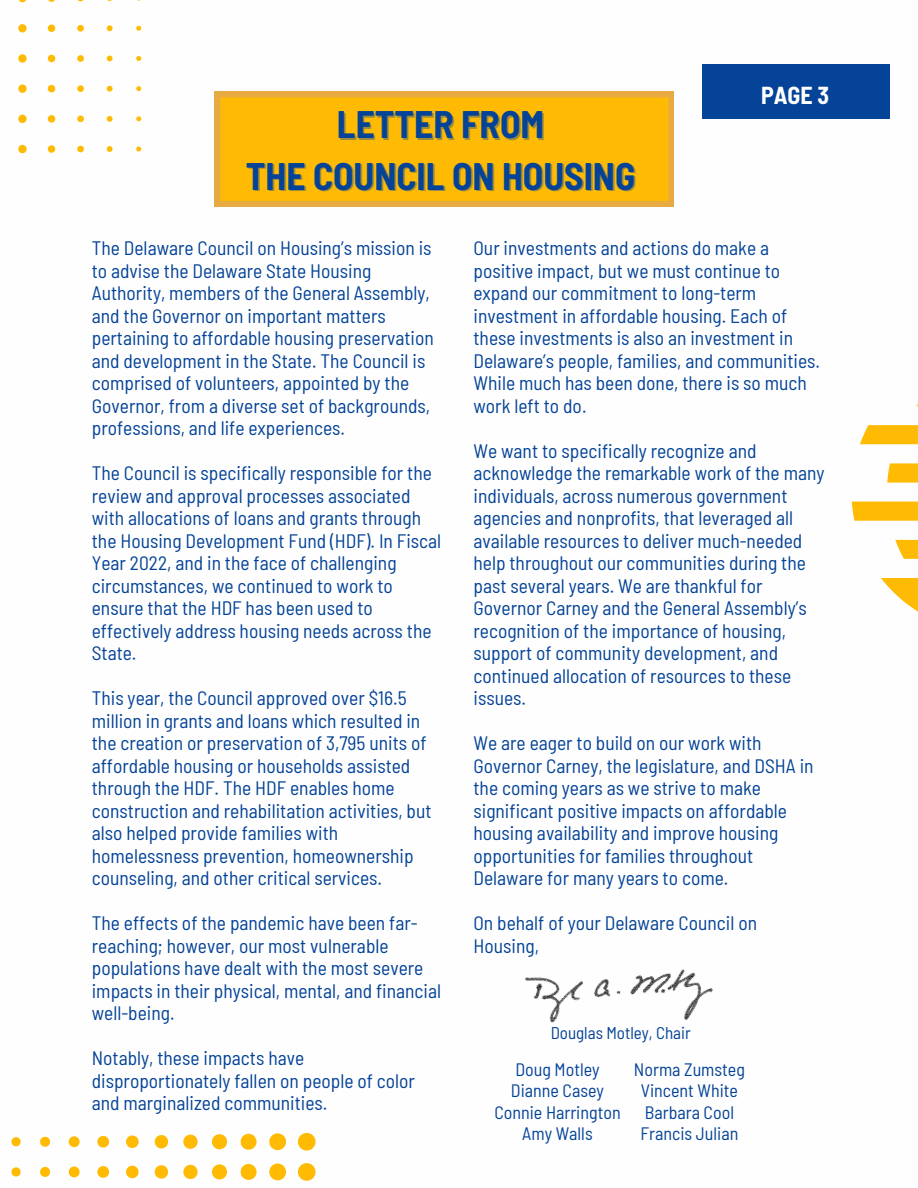
<style>
.page{position:relative;width:918px;height:1188px;background:#fff}
.page>*{position:absolute;margin:0;border:0;box-sizing:border-box;transform-origin:0 0}
.t1{font:700 semi-condensed 37.5px "Barlow";color:#044397}
.t2{font:700 semi-condensed 24px "Barlow";color:#fff}
.t3{font:semi-condensed 19.5px/22.5px "Barlow";color:#044397}
.t4{font:semi-condensed 18px/21.3px "Barlow";color:#044397;text-align:center}
.t5{font:semi-condensed 17.1px "Barlow";color:#044397}
</style>
<div class="page">
<div style="left:702px;top:64px;width:187px;height:55px;background:#044397"></div>
<svg style="left:881px;top:578px;width:37px;height:34px"></svg>
<svg style="left:895px;top:540px;width:23px;height:19px"></svg>
<svg style="left:852px;top:502px;width:66px;height:19px"></svg>
<svg style="left:887px;top:463px;width:31px;height:20px"></svg>
<svg style="left:860px;top:425px;width:58px;height:19px"></svg>
<svg style="left:298px;top:1133px;width:18px;height:18px"></svg>
<svg style="left:269px;top:1133px;width:17px;height:17px"></svg>
<svg style="left:241px;top:1134px;width:16px;height:16px"></svg>
<svg style="left:212px;top:1134px;width:15px;height:15px"></svg>
<svg style="left:183px;top:1135px;width:15px;height:14px"></svg>
<svg style="left:155px;top:1135px;width:13px;height:13px"></svg>
<svg style="left:126px;top:1135px;width:13px;height:13px"></svg>
<svg style="left:97px;top:1136px;width:12px;height:12px"></svg>
<svg style="left:69px;top:1136px;width:11px;height:11px"></svg>
<svg style="left:40px;top:1137px;width:10px;height:10px"></svg>
<svg style="left:11px;top:1137px;width:10px;height:9px"></svg>
<svg style="left:298px;top:1163px;width:18px;height:18px"></svg>
<svg style="left:269px;top:1164px;width:17px;height:16px"></svg>
<svg style="left:241px;top:1164px;width:16px;height:16px"></svg>
<svg style="left:212px;top:1164px;width:15px;height:15px"></svg>
<svg style="left:183px;top:1165px;width:15px;height:14px"></svg>
<svg style="left:155px;top:1165px;width:13px;height:14px"></svg>
<svg style="left:126px;top:1166px;width:13px;height:12px"></svg>
<svg style="left:97px;top:1166px;width:12px;height:12px"></svg>
<svg style="left:69px;top:1167px;width:11px;height:10px"></svg>
<svg style="left:40px;top:1167px;width:10px;height:10px"></svg>
<svg style="left:11px;top:1167px;width:10px;height:10px"></svg>
<svg style="left:18px;top:0;width:8px;height:2px"></svg>
<svg style="left:48px;top:0;width:7px;height:2px"></svg>
<svg style="left:18px;top:24px;width:9px;height:8px"></svg>
<svg style="left:48px;top:25px;width:7px;height:7px"></svg>
<svg style="left:77px;top:25px;width:7px;height:7px"></svg>
<svg style="left:107px;top:25px;width:6px;height:6px"></svg>
<svg style="left:136px;top:26px;width:5px;height:5px"></svg>
<svg style="left:18px;top:54px;width:9px;height:9px"></svg>
<svg style="left:48px;top:55px;width:7px;height:7px"></svg>
<svg style="left:77px;top:55px;width:7px;height:7px"></svg>
<svg style="left:107px;top:56px;width:6px;height:5px"></svg>
<svg style="left:136px;top:56px;width:5px;height:5px"></svg>
<svg style="left:18px;top:84px;width:9px;height:9px"></svg>
<svg style="left:48px;top:85px;width:7px;height:7px"></svg>
<svg style="left:77px;top:85px;width:7px;height:7px"></svg>
<svg style="left:107px;top:86px;width:6px;height:6px"></svg>
<svg style="left:136px;top:86px;width:5px;height:5px"></svg>
<svg style="left:18px;top:115px;width:9px;height:8px"></svg>
<svg style="left:48px;top:115px;width:7px;height:8px"></svg>
<svg style="left:77px;top:116px;width:7px;height:6px"></svg>
<svg style="left:107px;top:116px;width:6px;height:6px"></svg>
<svg style="left:136px;top:116px;width:5px;height:5px"></svg>
<svg style="left:18px;top:145px;width:9px;height:8px"></svg>
<svg style="left:48px;top:145px;width:7px;height:8px"></svg>
<svg style="left:77px;top:146px;width:7px;height:6px"></svg>
<svg style="left:107px;top:146px;width:6px;height:6px"></svg>
<svg style="left:136px;top:147px;width:5px;height:5px"></svg>
<svg style="left:215px;top:92px;width:459px;height:115px;background:#fcb80a"></svg>
<img style="left:525px;top:969px;width:188px;height:54px">
<h1 class="t1" style="left:337px;top:100px;width:209px">LETTER FROM</h1>
<h3 class="t1" style="left:246px;top:152px;width:391px">THE COUNCIL ON HOUSING</h3>
<p class="t2" style="left:761px;top:80px;width:70px">PAGE 3</p>
<h3 class="t3" style="left:92px;top:236px;width:344px">The Delaware Council on Housing’s mission is to advise the Delaware State Housing Authority, members of the General Assembly, and the Governor on important matters pertaining to affordable housing preservation and development in the State. The Council is comprised of volunteers, appointed by the Governor, from a diverse set of backgrounds, professions, and life experiences.</h3>
<h3 class="t3" style="left:92px;top:461px;width:351px">The Council is specifically responsible for the review and approval processes associated with allocations of loans and grants through the Housing Development Fund (HDF). In Fiscal Year 2022, and in the face of challenging circumstances, we continued to work to ensure that the HDF has been used to effectively address housing needs across the State.</h3>
<h3 class="t3" style="left:92px;top:686px;width:341px">This year, the Council approved over $16.5 million in grants and loans which resulted in the creation or preservation of 3,795 units of affordable housing or households assisted through the HDF. The HDF enables home construction and rehabilitation activities, but also helped provide families with homelessness prevention, homeownership counseling, and other critical services.</h3>
<h3 class="t3" style="left:92px;top:911px;width:351px">The effects of the pandemic have been far&shy;reaching; however, our most vulnerable populations have dealt with the most severe impacts in their physical, mental, and financial well-being.</h3>
<p class="t3" style="left:92px;top:1046px;width:325px">Notably, these impacts have disproportionately fallen on people of color and marginalized communities.</p>
<h3 class="t3" style="left:473px;top:236px;width:348px">Our investments and actions do make a positive impact, but we must continue to expand our commitment to long-term investment in affordable housing. Each of these investments is also an investment in Delaware’s people, families, and communities.<br>While much has been done, there is so much work left to do.</h3>
<h3 class="t3" style="left:473px;top:439px;width:353px">We want to specifically recognize and acknowledge the remarkable work of the many individuals, across numerous government agencies and nonprofits, that leveraged all available resources to deliver much-needed help throughout our communities during the past several years. We are thankful for Governor Carney and the General Assembly’s recognition of the importance of housing, support of community development, and continued allocation of resources to these issues.</h3>
<h3 class="t3" style="left:473px;top:731px;width:342px">We are eager to build on our work with Governor Carney, the legislature, and DSHA in the coming years as we strive to make significant positive impacts on affordable housing availability and improve housing opportunities for families throughout Delaware for many years to come.</h3>
<h3 class="t3" style="left:473px;top:911px;width:285px">On behalf of your Delaware Council on<br>Housing,</h3>
<h3 class="t5" style="left:551px;top:1022px;width:141px">Douglas Motley, Chair</h3>
<p class="t4" style="left:494px;top:1058px;width:128px">Doug Motley<br>Dianne Casey<br>Connie Harrington<br>Amy Walls</p>
<h3 class="t4" style="left:634px;top:1058px;width:113px">Norma Zumsteg<br>Vincent White<br>Barbara Cool<br>Francis Julian</h3>
</div>
